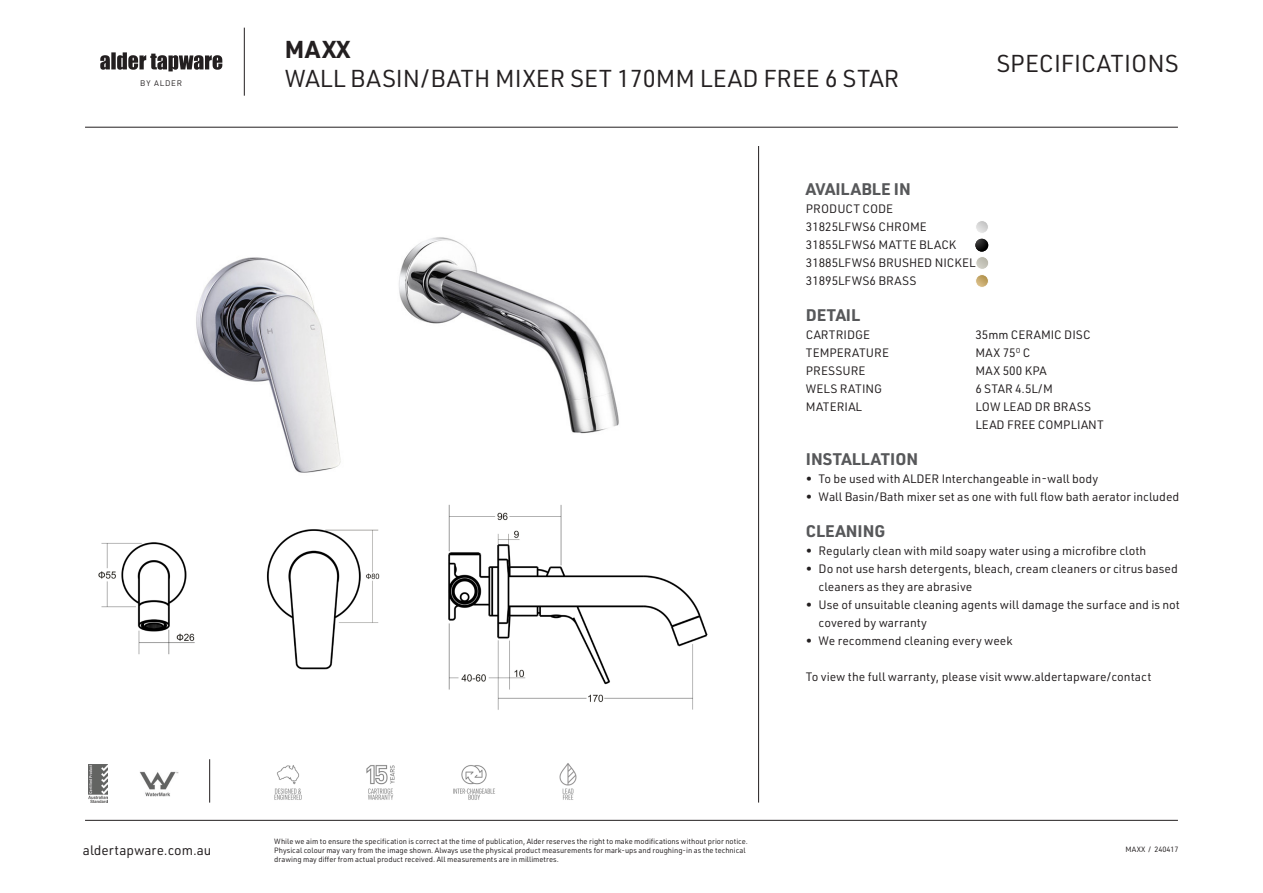
<style>
.page{position:relative;width:1263px;height:893px;background:#fff}
.page>*{position:absolute;margin:0;border:0;box-sizing:border-box;transform-origin:0 0}
.t1{font:24px "URWDIN";color:#231f20}
.t2{font:700 24px "URWDIN";color:#231f20}
.t3{font:700 16.5px "URWDIN";color:#57585a}
.t4{font:13.5px "URWDIN";color:#231f20}
.t5{font:12px/18px "URWDIN";color:#231f20}
.t6{font:7.95px "DIN";letter-spacing:.1em;color:#231f20}
.t7{font:7.5px/9px "URWDIN";color:#231f20}
</style>
<div class="page">
<hr style="left:85px;top:127px;width:1093px;height:1px;background:#231f20">
<svg style="left:977px;top:222px;width:10px;height:10px"></svg>
<div style="left:975px;top:220px;width:14px;height:14px;border:1px solid #fff;border-radius:50%"></div>
<svg style="left:975px;top:239px;width:14px;height:29px"></svg>
<div style="left:975px;top:256px;width:14px;height:14px;border:1px solid #fff;border-radius:50%"></div>
<svg style="left:977px;top:276px;width:10px;height:10px"></svg>
<div style="left:975px;top:274px;width:14px;height:14px;border:1px solid #fff;border-radius:50%"></div>
<hr style="left:758px;top:146px;width:1px;height:656px;background:#231f20">
<hr style="left:85px;top:820px;width:1093px;height:1px;background:#231f20">
<img style="left:196px;top:237px;width:423px;height:236px">
<img style="left:448px;top:504px;width:260px;height:206px">
<svg style="left:100px;top:52px;width:122px;height:19px"></svg>
<hr style="left:244px;top:28px;width:1px;height:68px;background:#231f20">
<img style="left:140px;top:771px;width:38px;height:26px">
<img style="left:88px;top:765px;width:20px;height:37px">
<hr style="left:209px;top:759px;width:1px;height:44px;background:#231f20">
<img style="left:274px;top:765px;width:28px;height:35px">
<img style="left:366px;top:765px;width:29px;height:35px">
<img style="left:453px;top:765px;width:42px;height:35px">
<img style="left:98px;top:529px;width:282px;height:141px">
<img style="left:559px;top:763px;width:18px;height:37px">
<p class="t6" style="left:140px;top:78px;width:43px">BY ALDER</p>
<p class="t2" style="left:285px;top:33px;width:67px">MAXX</p>
<p class="t1" style="left:285px;top:62px;width:616px">WALL BASIN/BATH MIXER SET 170MM LEAD FREE 6 STAR</p>
<p class="t1" style="left:996px;top:48px;width:184px">SPECIFICATIONS</p>
<p class="t3" style="left:806px;top:177px;width:106px">AVAILABLE IN</p>
<p class="t5" style="left:806px;top:199px;width:89px">PRODUCT CODE</p>
<p class="t5" style="left:806px;top:217px;width:123px">31825LFWS6 CHROME</p>
<p class="t5" style="left:806px;top:235px;width:152px">31855LFWS6 MATTE BLACK</p>
<p class="t5" style="left:806px;top:253px;width:171px">31885LFWS6 BRUSHED NICKEL</p>
<p class="t5" style="left:806px;top:271px;width:112px">31895LFWS6 BRASS</p>
<p class="t3" style="left:806px;top:303px;width:56px">DETAIL</p>
<p class="t5" style="left:806px;top:325px;width:66px">CARTRIDGE</p>
<p class="t5" style="left:975px;top:325px;width:117px">35mm CERAMIC DISC</p>
<p class="t5" style="left:806px;top:343px;width:85px">TEMPERATURE</p>
<p class="t5" style="left:975px;top:343px;width:57px">MAX 75<sup>O</sup> C</p>
<p class="t5" style="left:806px;top:361px;width:61px">PRESSURE</p>
<p class="t5" style="left:975px;top:361px;width:73px">MAX 500 KPA</p>
<p class="t5" style="left:806px;top:379px;width:78px">WELS RATING</p>
<p class="t5" style="left:975px;top:379px;width:79px">6 STAR 4.5L/M</p>
<p class="t5" style="left:806px;top:397px;width:58px">MATERIAL</p>
<p class="t5" style="left:975px;top:397px;width:117px">LOW LEAD DR BRASS</p>
<p class="t5" style="left:975px;top:415px;width:130px">LEAD FREE COMPLIANT</p>
<p class="t3" style="left:806px;top:447px;width:114px">INSTALLATION</p>
<p class="t5" style="left:806px;top:469px;width:294px">• To be used with ALDER Interchangeable in-wall body</p>
<p class="t5" style="left:806px;top:487px;width:375px">• Wall Basin/Bath mixer set as one with full flow bath aerator included</p>
<p class="t3" style="left:806px;top:519px;width:81px">CLEANING</p>
<p class="t5" style="left:806px;top:541px;width:342px">• Regularly clean with mild soapy water using a microfibre cloth</p>
<p class="t5" style="left:819px;top:559px;width:361px;text-indent:-13px">• Do not use harsh detergents, bleach, cream cleaners or citrus based cleaners as they are abrasive</p>
<p class="t5" style="left:819px;top:595px;width:363px;text-indent:-13px">• Use of unsuitable cleaning agents will damage the surface and is not covered by warranty</p>
<p class="t5" style="left:806px;top:631px;width:208px">• We recommend cleaning every week</p>
<p class="t5" style="left:806px;top:667px;width:347px">To view the full warranty, please visit www.aldertapware/contact</p>
<p class="t7" style="left:274px;top:836px;width:475px">While we aim to ensure the specification is correct at the time of publication, Alder reserves the right to make modifications without prior notice.<br>Physical colour may vary from the image shown. Always use the physical product measurements for mark-ups and roughing-in as the technical drawing may differ from actual product received. All measurements are in millimetres.</p>
<p class="t4" style="left:83px;top:841px;width:130px">aldertapware.com.au</p>
<p class="t7" style="left:1125px;top:845px;width:55px">MAXX / 240417</p>
</div>
